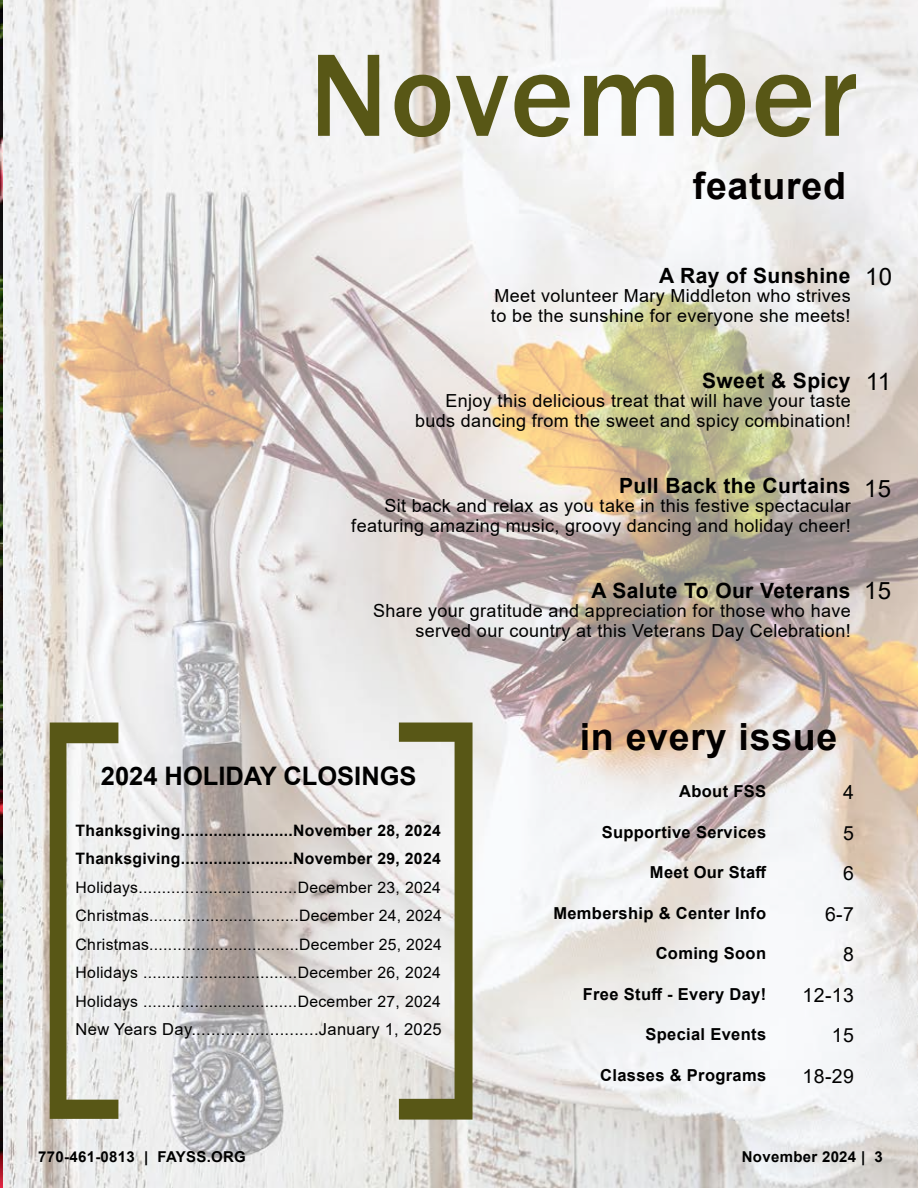
<style>
.page{position:relative;width:918px;height:1188px;background:#fff}
.page>*{position:absolute;margin:0;border:0;box-sizing:border-box;transform-origin:0 0}
.t1{font:500 121.5px "Franklin Gothic";letter-spacing:.015em;color:#585716}
.t2{font:700 37.5px "Arial";letter-spacing:.02em;color:#030000}
.t3{font:700 25.5px "Arial";color:#000}
.t4{font:24px "Arial";letter-spacing:.02em;color:#000}
.t5{font:700 21px "Arial";letter-spacing:.02em;color:#000}
.t6{font:19.5px/40.5px "Arial";letter-spacing:.02em;color:#000;text-align:right}
.t7{font:18px/19.5px "Arial";letter-spacing:.02em;color:#000;text-align:right}
.t8{font:700 16.5px "Arial";letter-spacing:.02em;color:#000}
.t9{font:16.5px "Arial";letter-spacing:.02em;color:#000}
.t10{font:15.75px/28.5px "Arial";letter-spacing:.02em;color:#000;text-align:justify}
.t11{font:700 15.75px/28.5px "Arial";letter-spacing:.02em;color:#000}
.t12{font:700 15px "Arial";letter-spacing:.02em;color:#000}
</style>
<div class="page">
<img style="left:0;top:0;width:918px;height:1188px">
<svg style="left:50px;top:723px;width:68px;height:396px"></svg>
<svg style="left:399px;top:723px;width:74px;height:397px"></svg>
<h1 class="t1" style="left:309px;top:20px;width:550px">November</h1>
<h2 class="t2" style="left:693px;top:159px;width:155px">featured</h2>
<p class="t5" style="left:659px;top:261px;width:193px">A Ray of Sunshine</p>
<p class="t7" style="left:491px;top:286px;width:361px;text-align:left">Meet volunteer Mary Middleton who strives to be the sunshine for everyone she meets!</p>
<h3 class="t4" style="left:865px;top:260px;width:29px">10</h3>
<p class="t5" style="left:702px;top:366px;width:150px">Sweet &amp; Spicy</p>
<p class="t7" style="left:415px;top:391px;width:437px">Enjoy this delicious treat that will have your taste buds dancing from the sweet and spicy combination!</p>
<h3 class="t4" style="left:866px;top:365px;width:27px">11</h3>
<p class="t5" style="left:619px;top:471px;width:233px">Pull Back the Curtains</p>
<p class="t7" style="left:351px;top:496px;width:501px">Sit back and relax as you take in this festive spectacular featuring amazing music, groovy dancing and holiday cheer!</p>
<h3 class="t4" style="left:864px;top:472px;width:29px">15</h3>
<p class="t5" style="left:591px;top:576px;width:261px">A Salute To Our Veterans</p>
<p class="t7" style="left:373px;top:601px;width:479px">Share your gratitude and appreciation for those who have served our country at this Veterans Day Celebration!</p>
<h3 class="t4" style="left:864px;top:574px;width:29px">15</h3>
<h3 class="t3" style="left:101px;top:758px;width:317px">2024 HOLIDAY CLOSINGS</h3>
<p class="t11" style="left:76px;top:816px;width:367px">Thanksgiving........................November 28, 2024<br>Thanksgiving........................November 29, 2024</p>
<p class="t10" style="left:76px;top:873px;width:368px">Holidays..................................December 23, 2024<br>Christmas................................December 24, 2024<br>Christmas................................December 25, 2024<br>Holidays .................................December 26, 2024<br>Holidays .................................December 27, 2024</p>
<p class="t9" style="left:76px;top:1018px;width:368px">New Years Day..........................January 1, 2025</p>
<h2 class="t2" style="left:580px;top:710px;width:259px">in every issue</h2>
<p class="t8" style="left:679px;top:780px;width:88px">About FSS</p>
<p class="t8" style="left:602px;top:820px;width:166px">Supportive Services</p>
<p class="t8" style="left:650px;top:861px;width:118px">Meet Our Staff</p>
<p class="t8" style="left:553px;top:901px;width:214px">Membership &amp; Center Info</p>
<p class="t8" style="left:656px;top:942px;width:112px">Coming Soon</p>
<p class="t8" style="left:583px;top:982px;width:185px">Free Stuff - Every Day!</p>
<p class="t8" style="left:646px;top:1023px;width:122px">Special Events</p>
<p class="t8" style="left:600px;top:1063px;width:168px">Classes &amp; Programs</p>
<p class="t6" style="left:803px;top:772px;width:53px">4<br>5<br>6<br>6-7<br>8<br>12-13<br>15<br>18-29</p>
<p class="t12" style="left:38px;top:1146px;width:209px">770-461-0813 | FAYSS.ORG</p>
<p class="t12" style="left:742px;top:1146px;width:142px">November 2024 | 3</p>
</div>
